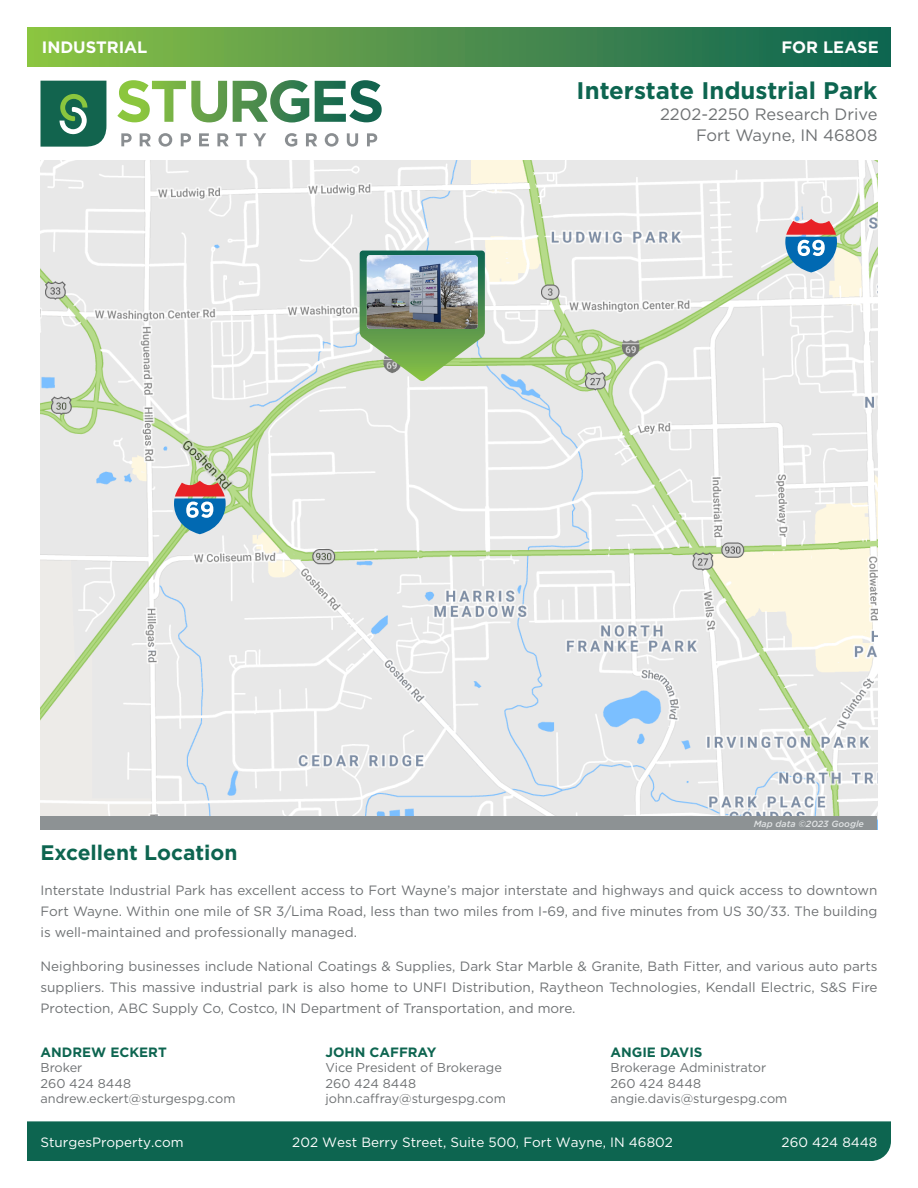
<style>
.page{position:relative;width:918px;height:1188px;background:#fff}
.page>*{position:absolute;margin:0;border:0;box-sizing:border-box;transform-origin:0 0}
.t1{font:700 24px "Gotham";color:#0d6550}
.Copy_-_Secondary_Paragraph{font:700 21px "Gotham";color:#0d6550}
.t2{font:16.5px/21px "Gotham";color:#6f7274;text-align:right}
.t3{font:700 16.5px "Gotham";color:#fff}
.Copy_-_Secondary_Paragraph-2{font:13.5px/21px "Gotham";color:#6f7274;text-align:justify}
.t4{font:13.5px "Gotham";color:#fff}
.t5{font:700 13.5px "Gotham";color:#0d6550}
.t6{font:12.75px/15.3px "Gotham";color:#6f7274}
.t7{font:italic 500 9px "Gotham";color:#e0e3e4}
</style>
<div class="page">
<div style="left:27px;top:1121px;width:864px;height:40px;background:#0d6550"></div>
<svg style="left:40px;top:81px;width:66px;height:66px;background:#2e775c"></svg>
<svg style="left:121px;top:133px;width:11px;height:13px"></svg>
<svg style="left:140px;top:133px;width:11px;height:13px"></svg>
<svg style="left:158px;top:133px;width:14px;height:14px"></svg>
<svg style="left:181px;top:133px;width:10px;height:13px"></svg>
<svg style="left:199px;top:133px;width:10px;height:13px"></svg>
<svg style="left:217px;top:133px;width:12px;height:13px"></svg>
<svg style="left:236px;top:133px;width:11px;height:13px"></svg>
<svg style="left:253px;top:133px;width:13px;height:13px"></svg>
<svg style="left:285px;top:133px;width:12px;height:14px"></svg>
<svg style="left:306px;top:133px;width:11px;height:13px"></svg>
<svg style="left:325px;top:133px;width:14px;height:14px"></svg>
<svg style="left:347px;top:133px;width:11px;height:14px"></svg>
<svg style="left:367px;top:133px;width:10px;height:13px"></svg>
<svg style="left:117px;top:80px;width:265px;height:43px"></svg>
<div style="left:27px;top:27px;width:864px;height:40px;background:linear-gradient(to right,#8dc145,#0d6153)"></div>
<img style="left:40px;top:160px;width:838px;height:656px">
<div style="left:40px;top:816px;width:838px;height:14px;background:#8d9294"></div>
<svg style="left:360px;top:251px;width:125px;height:130px;background:#84b179"></svg>
<img style="left:367px;top:255px;width:111px;height:74px">
<svg style="left:174px;top:481px;width:52px;height:53px;background:#8188a3"></svg>
<svg style="left:785px;top:219px;width:52px;height:53px;background:#848aa7"></svg>
<p class="t3" style="left:42px;top:37px;width:107px">INDUSTRIAL</p>
<p class="t3" style="left:781px;top:37px;width:99px">FOR LEASE</p>
<h1 class="t1" style="left:577px;top:75px;width:302px">Interstate Industrial Park</h1>
<p class="t2" style="left:660px;top:104px;width:219px">2202-2250 Research Drive<br>Fort Wayne, IN 46808</p>
<p class="t7" style="left:754px;top:818px;width:112px">Map data ©2023 Google</p>
<p class="Copy_-_Secondary_Paragraph" style="left:40px;top:839px;width:198px">Excellent Location</p>
<p class="Copy_-_Secondary_Paragraph-2" style="left:40px;top:879px;width:839px">Interstate Industrial Park has excellent access to Fort Wayne’s major interstate and highways and quick access to downtown Fort Wayne. Within one mile of SR 3/Lima Road, less than two miles from I-69, and five minutes from US 30/33. The building is well-maintained and professionally managed.</p>
<p class="Copy_-_Secondary_Paragraph-2" style="left:40px;top:956px;width:839px">Neighboring businesses include National Coatings &amp; Supplies, Dark Star Marble &amp; Granite, Bath Fitter, and various auto parts suppliers. This massive industrial park is also home to UNFI Distribution, Raytheon Technologies, Kendall Electric, S&amp;S Fire Protection, ABC Supply Co, Costco, IN Department of Transportation, and more.</p>
<p class="t5" style="left:40px;top:1043px;width:128px">ANDREW ECKERT</p>
<p class="t6" style="left:40px;top:1060px;width:197px">Broker<br>260 424 8448 andrew.eckert@sturgespg.com</p>
<p class="t5" style="left:326px;top:1043px;width:113px">JOHN CAFFRAY</p>
<p class="t6" style="left:326px;top:1060px;width:182px">Vice President of Brokerage<br>260 424 8448 john.caffray@sturgespg.com</p>
<p class="t5" style="left:610px;top:1043px;width:94px">ANGIE DAVIS</p>
<p class="t6" style="left:610px;top:1060px;width:178px">Brokerage Administrator<br>260 424 8448 angie.davis@sturgespg.com</p>
<p class="t4" style="left:40px;top:1133px;width:145px">SturgesProperty.com</p>
<p class="t4" style="left:292px;top:1133px;width:382px">202 West Berry Street, Suite 500, Fort Wayne, IN 46802</p>
<p class="t4" style="left:782px;top:1133px;width:97px">260 424 8448</p>
</div>
